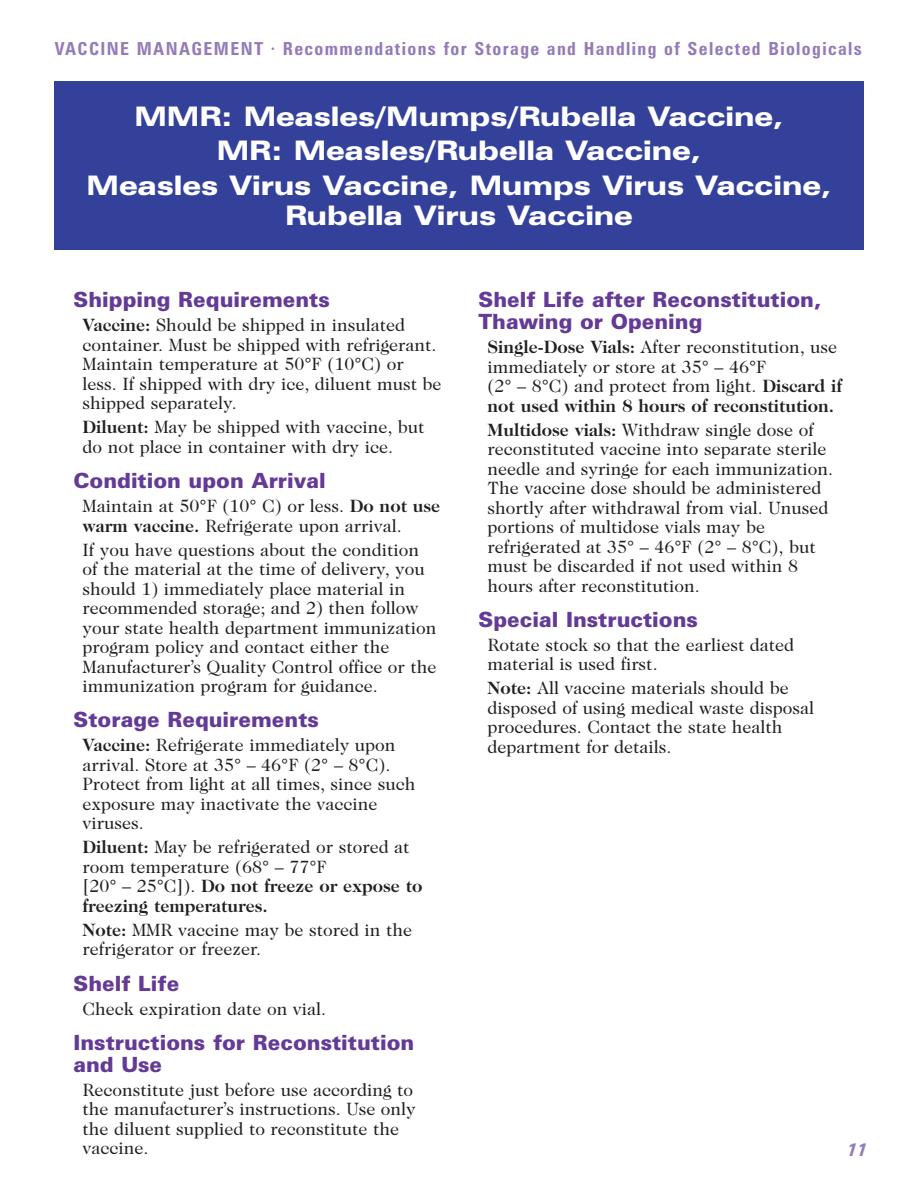
<style>
.page{position:relative;width:918px;height:1188px;background:#fff}
.page>*{position:absolute;margin:0;border:0;box-sizing:border-box;transform-origin:0 0}
.t1{font:900 expanded 27px/34.5px "Zurich BT";color:#fff;text-align:center}
.Heading2{font:900 21px/21.8px "Zurich BT";color:#643a96}
.t2{font:18px/19.5px "Caslon Two Twenty Four";color:#231f20}
.t3{font:700 condensed 18px "Zurich BT";letter-spacing:.075em;color:#947bb8}
.t4{font:italic 700 18px "Zurich BT";color:#947bb8}
.s1{font-weight:700}
</style>
<div class="page">
<div style="left:54px;top:81px;width:810px;height:168px;background:#33419a"></div>
<p class="t3" style="left:55px;top:38px;width:809px">VACCINE MANAGEMENT · Recommendations for Storage and Handling of Selected Biologicals</p>
<h1 class="t1" style="left:87px;top:99px;width:746px">MMR: Measles/Mumps/Rubella Vaccine,<br>MR: Measles/Rubella Vaccine,<br>Measles Virus Vaccine, Mumps Virus Vaccine,</h1>
<h1 class="t1" style="left:285px;top:198px;width:349px">Rubella Virus Vaccine</h1>
<p class="Heading2" style="left:74px;top:289px;width:258px">Shipping Requirements</p>
<p class="t2" style="left:82px;top:315px;width:361px"><span class="s1">Vaccine:</span> Should be shipped in insulated container. Must be shipped with refrigerant.<br>Maintain temperature at 50°F (10°C) or less. If shipped with dry ice, diluent must be shipped separately.</p>
<p class="t2" style="left:82px;top:417px;width:344px"><span class="s1">Diluent:</span> May be shipped with vaccine, but do not place in container with dry ice.</p>
<p class="Heading2" style="left:74px;top:470px;width:254px">Condition upon Arrival</p>
<p class="t2" style="left:82px;top:496px;width:359px">Maintain at 50°F (10° C) or less. <span class="s1">Do not use warm vaccine.</span> Refrigerate upon arrival.</p>
<p class="t2" style="left:82px;top:540px;width:356px">If you have questions about the condition of the material at the time of delivery, you should 1) immediately place material in recommended storage; and 2) then follow your state health department immunization program policy and contact either the Manufacturer’s Quality Control office or the immunization program for guidance.</p>
<p class="Heading2" style="left:74px;top:709px;width:247px">Storage Requirements</p>
<p class="t2" style="left:82px;top:735px;width:334px"><span class="s1">Vaccine:</span> Refrigerate immediately upon arrival. Store at 35° – 46°F (2° – 8°C).<br>Protect from light at all times, since such exposure may inactivate the vaccine viruses.</p>
<p class="t2" style="left:82px;top:837px;width:341px"><span class="s1">Diluent:</span> May be refrigerated or stored at room temperature (68° – 77°F<br>[20° – 25°C]). <span class="s1">Do not freeze or expose to freezing temperatures.</span></p>
<p class="t2" style="left:82px;top:920px;width:331px"><span class="s1">Note:</span> MMR vaccine may be stored in the refrigerator or freezer.</p>
<p class="Heading2" style="left:74px;top:972px;width:107px">Shelf Life</p>
<p class="t2" style="left:82px;top:999px;width:245px">Check expiration date on vial.</p>
<p class="Heading2" style="left:74px;top:1031px;width:342px">Instructions for Reconstitution and Use</p>
<p class="t2" style="left:82px;top:1080px;width:335px">Reconstitute just before use according to the manufacturer’s instructions. Use only the diluent supplied to reconstitute the vaccine.</p>
<p class="Heading2" style="left:478px;top:289px;width:344px">Shelf Life after Reconstitution,<br>Thawing or Opening</p>
<p class="t2" style="left:488px;top:337px;width:356px"><span class="s1">Single-Dose Vials:</span> After reconstitution, use immediately or store at 35° – 46°F<br>(2° – 8°C) and protect from light. <span class="s1">Discard if not used within 8 hours of reconstitution.</span></p>
<p class="t2" style="left:488px;top:420px;width:347px"><span class="s1">Multidose vials:</span> Withdraw single dose of reconstituted vaccine into separate sterile needle and syringe for each immunization.<br>The vaccine dose should be administered shortly after withdrawal from vial. Unused portions of multidose vials may be refrigerated at 35° – 46°F (2° – 8°C), but must be discarded if not used within 8 hours after reconstitution.</p>
<p class="Heading2" style="left:478px;top:608px;width:221px">Special Instructions</p>
<p class="t2" style="left:488px;top:635px;width:308px">Rotate stock so that the earliest dated material is used first.</p>
<p class="t2" style="left:488px;top:678px;width:328px"><span class="s1">Note:</span> All vaccine materials should be disposed of using medical waste disposal procedures. Contact the state health department for details.</p>
<p class="t4" style="left:847px;top:1138px;width:21px">11</p>
</div>
